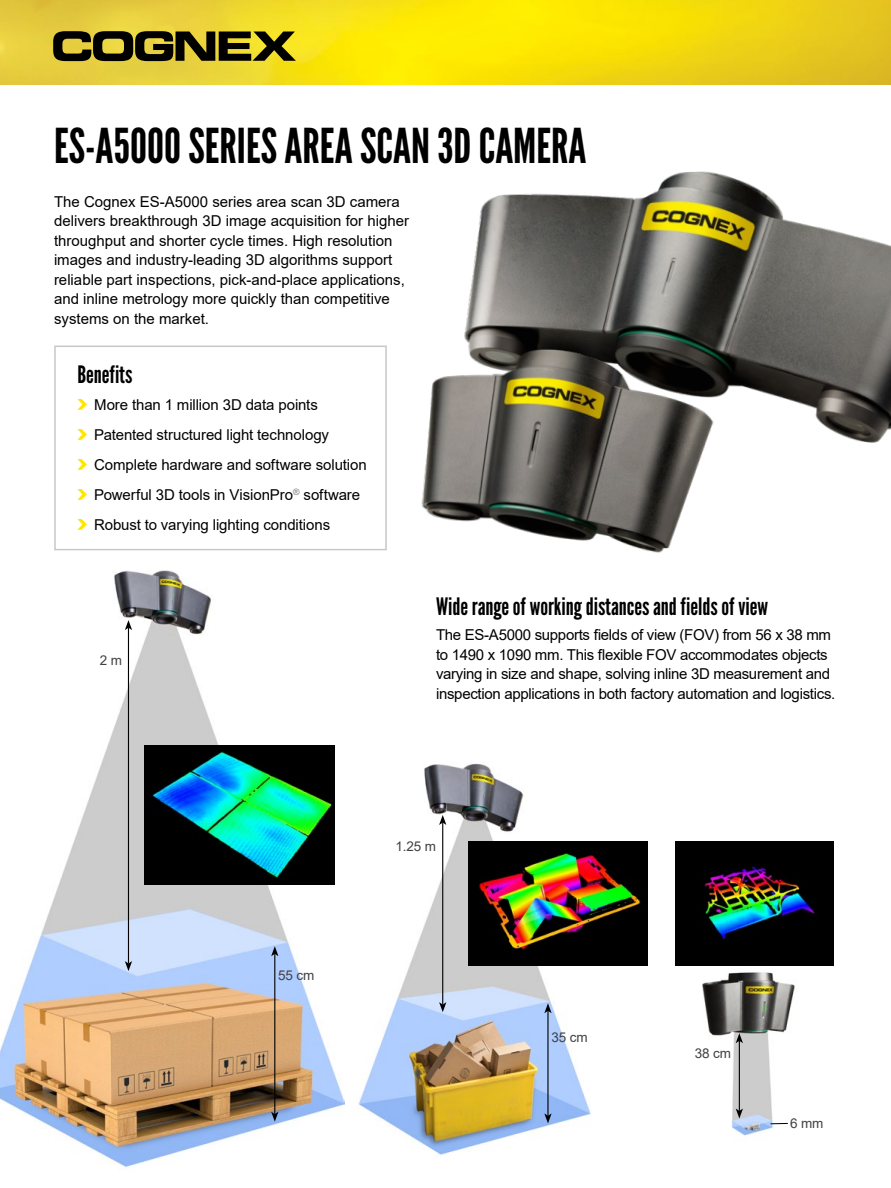
<style>
.page{position:relative;width:891px;height:1188px;background:#fff}
.page>*{position:absolute;margin:0;border:0;box-sizing:border-box;transform-origin:0 0}
.t1{font:48px "League Gothic";color:#000}
.t2{font:24px "League Gothic";color:#000}
.t3{font:15px/19.5px "Arial";letter-spacing:-.005em;color:#000}
.t4{font:13.5px "Arial";letter-spacing:-.01em;color:#414042}
</style>
<div class="page">
<img style="left:0;top:0;width:891px;height:84px">
<svg style="left:53px;top:31px;width:243px;height:30px"></svg>
<img style="left:0;top:570px;width:344px;height:598px">
<hr style="left:128px;top:628px;width:1px;height:335px;background:#000">
<svg style="left:125px;top:620px;width:7px;height:10px"></svg>
<svg style="left:125px;top:961px;width:7px;height:10px"></svg>
<hr style="left:274px;top:954px;width:1px;height:160px;background:#000">
<svg style="left:271px;top:946px;width:7px;height:10px"></svg>
<svg style="left:271px;top:1112px;width:7px;height:10px"></svg>
<div style="left:54px;top:346px;width:333px;height:204px;border:2px solid #c7c8ca"></div>
<svg style="left:77px;top:399px;width:10px;height:11px"></svg>
<svg style="left:77px;top:429px;width:10px;height:11px"></svg>
<svg style="left:77px;top:459px;width:10px;height:11px"></svg>
<svg style="left:77px;top:489px;width:10px;height:11px"></svg>
<svg style="left:77px;top:519px;width:10px;height:11px"></svg>
<img style="left:464px;top:171px;width:427px;height:272px">
<img style="left:421px;top:334px;width:301px;height:219px">
<img style="left:358px;top:763px;width:235px;height:392px">
<hr style="left:442px;top:823px;width:1px;height:182px;background:#000">
<svg style="left:439px;top:815px;width:7px;height:10px"></svg>
<svg style="left:439px;top:1002px;width:7px;height:10px"></svg>
<hr style="left:547px;top:1011px;width:2px;height:105px;background:#000">
<svg style="left:544px;top:1003px;width:8px;height:10px"></svg>
<svg style="left:544px;top:1113px;width:8px;height:10px"></svg>
<img style="left:702px;top:972px;width:93px;height:164px">
<hr style="left:739px;top:1041px;width:1px;height:70px;background:#000">
<svg style="left:736px;top:1033px;width:7px;height:10px"></svg>
<svg style="left:736px;top:1109px;width:7px;height:10px"></svg>
<img style="left:144px;top:745px;width:190px;height:140px">
<img style="left:675px;top:842px;width:158px;height:124px">
<img style="left:468px;top:842px;width:180px;height:124px">
<svg style="left:771px;top:1123px;width:17px;height:1px"></svg>
<h1 class="t1" style="left:54px;top:117px;width:534px">ES-A5000 SERIES AREA SCAN 3D CAMERA</h1>
<p class="t3" style="left:54px;top:192px;width:357px">The Cognex ES-A5000 series area scan 3D camera delivers breakthrough 3D image acquisition for higher throughput and shorter cycle times. High resolution images and industry-leading 3D algorithms support reliable part inspections, pick-and-place applications, and inline metrology more quickly than competitive systems on the market.</p>
<h2 class="t2" style="left:77px;top:360px;width:57px">Benefits</h2>
<p class="t3" style="left:94px;top:389px;width:274px;line-height:30px">More than 1 million 3D data points Patented structured light technology Complete hardware and software solution Powerful 3D tools in VisionPro<sup>®</sup> software Robust to varying lighting conditions</p>
<p class="t4" style="left:100px;top:651px;width:24px">2 m</p>
<p class="t4" style="left:278px;top:966px;width:38px">55 cm</p>
<h2 class="t2" style="left:436px;top:592px;width:333px">Wide range of working distances and fields of view</h2>
<p class="t3" style="left:436px;top:625px;width:401px">The ES-A5000 supports fields of view (FOV) from 56 x 38 mm to 1490 x 1090 mm. This flexible FOV accommodates objects varying in size and shape, solving inline 3D measurement and inspection applications in both factory automation and logistics.</p>
<p class="t4" style="left:395px;top:837px;width:42px">1.25 m</p>
<p class="t4" style="left:552px;top:1028px;width:38px">35 cm</p>
<p class="t4" style="left:695px;top:1044px;width:38px">38 cm</p>
<p class="t4" style="left:790px;top:1114px;width:35px">6 mm</p>
</div>
